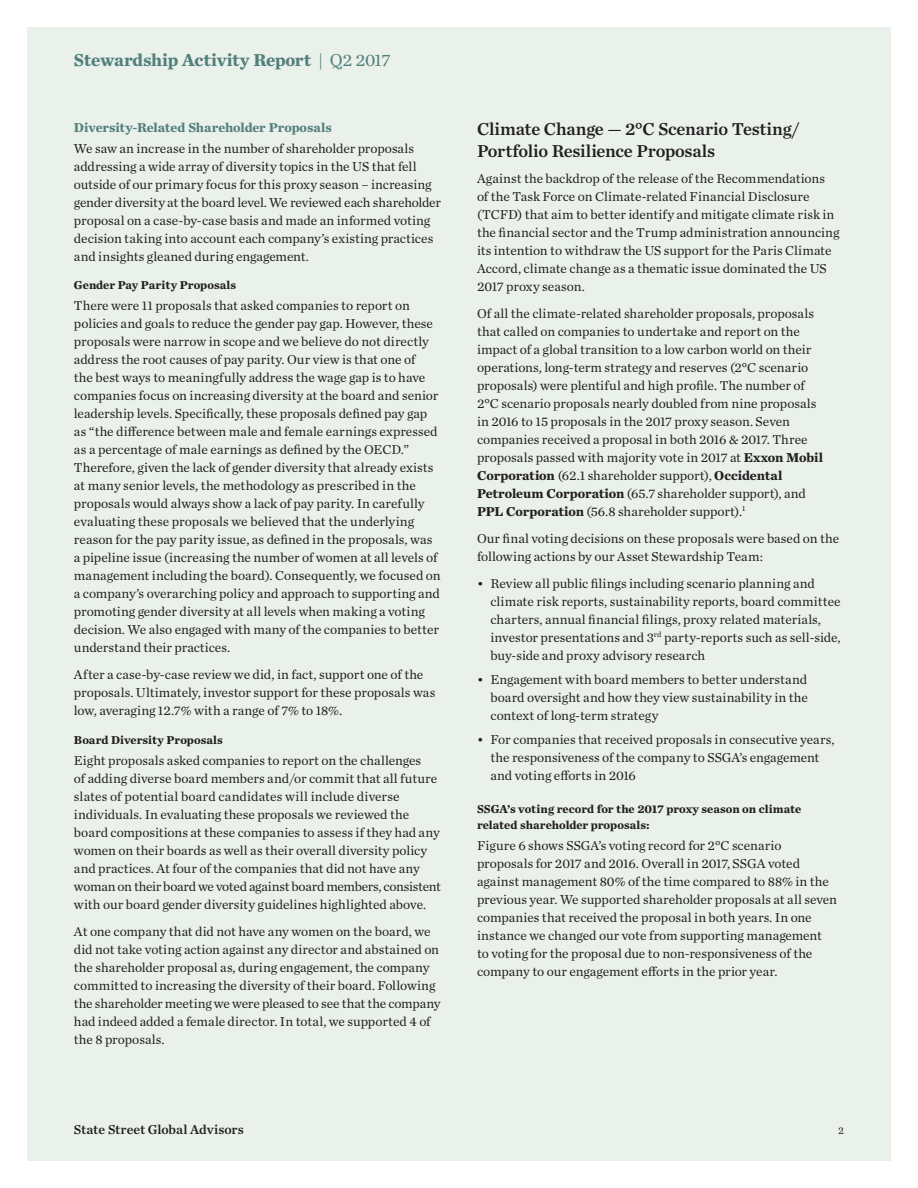
<style>
.page{position:relative;width:918px;height:1188px;background:#fff}
.page>*{position:absolute;margin:0;border:0;box-sizing:border-box;transform-origin:0 0}
.BODY_-_01_head_level{font:18px/22.5px "Chronicle Text G1 Semi";letter-spacing:-.015em;color:#231f20}
.FOLIO_-_00_Folio{font:700 18px "Chronicle Text G1";letter-spacing:-.01em;color:#537f7b}
.BODY_-_04_text{font:13.5px/18px "Chronicle Text G1";color:#231f20}
.BODY_-_01_head_level-2{font:700 13.5px "Chronicle Text G1";letter-spacing:-.005em;color:#537f7b}
.FOLIO_-_00_folio{font:13.5px "Chronicle Text G1 Semi";color:#231f20}
.BODY_-_01_head_level-3{font:700 12px/16.5px "Chronicle Text G1";letter-spacing:.005em;color:#231f20}
.FOOTER_-_02_page_num{font:10.5px "Chronicle Text G1";color:#231f20}
.s1{font-weight:400}
.s2{font-weight:700}
</style>
<div class="page">
<div style="left:27px;top:27px;width:864px;height:1134px;background:#eaf1eb"></div>
<p class="FOLIO_-_00_Folio" style="left:74px;top:45px;width:318px">Stewardship Activity Report <span class="s1">| Q2 2017</span></p>
<p class="BODY_-_01_head_level-2" style="left:74px;top:116px;width:259px">Diversity-Related Shareholder Proposals</p>
<p class="BODY_-_04_text" style="left:74px;top:139px;width:369px">We saw an increase in the number of shareholder proposals addressing a wide array of diversity topics in the US that fell outside of our primary focus for this proxy season – increasing gender diversity at the board level. We reviewed each shareholder proposal on a case-by-case basis and made an informed voting decision taking into account each company’s existing practices and insights gleaned during engagement.</p>
<p class="BODY_-_01_head_level-3" style="left:74px;top:276px;width:164px">Gender Pay Parity Proposals</p>
<p class="BODY_-_04_text" style="left:74px;top:296px;width:368px">There were 11 proposals that asked companies to report on policies and goals to reduce the gender pay gap. However, these proposals were narrow in scope and we believe do not directly address the root causes of pay parity. Our view is that one of<br>the best ways to meaningfully address the wage gap is to have companies focus on increasing diversity at the board and senior leadership levels. Specifically, these proposals defined pay gap as “the difference between male and female earnings expressed as a percentage of male earnings as defined by the OECD.” Therefore, given the lack of gender diversity that already exists at many senior levels, the methodology as prescribed in the proposals would always show a lack of pay parity. In carefully evaluating these proposals we believed that the underlying reason for the pay parity issue, as defined in the proposals, was a pipeline issue (increasing the number of women at all levels of management including the board). Consequently, we focused on a company’s overarching policy and approach to supporting and promoting gender diversity at all levels when making a voting decision. We also engaged with many of the companies to better understand their practices.</p>
<p class="BODY_-_04_text" style="left:74px;top:665px;width:363px">After a case-by-case review we did, in fact, support one of the proposals. Ultimately, investor support for these proposals was low, averaging 12.7% with a range of 7% to 18%.</p>
<p class="BODY_-_01_head_level-3" style="left:74px;top:731px;width:150px">Board Diversity Proposals</p>
<p class="BODY_-_04_text" style="left:74px;top:751px;width:369px">Eight proposals asked companies to report on the challenges<br>of adding diverse board members and/or commit that all future slates of potential board candidates will include diverse individuals. In evaluating these proposals we reviewed the board compositions at these companies to assess if they had any women on their boards as well as their overall diversity policy and practices. At four of the companies that did not have any woman on their board we voted against board members, consistent with our board gender diversity guidelines highlighted above.</p>
<p class="BODY_-_04_text" style="left:74px;top:922px;width:368px">At one company that did not have any women on the board, we did not take voting action against any director and abstained on the shareholder proposal as, during engagement, the company committed to increasing the diversity of their board. Following the shareholder meeting we were pleased to see that the company had indeed added a female director. In total, we supported 4 of the 8 proposals.</p>
<p class="BODY_-_01_head_level" style="left:477px;top:117px;width:324px">Climate Change — 2°C Scenario Testing/<br>Portfolio Resilience Proposals</p>
<p class="BODY_-_04_text" style="left:477px;top:169px;width:364px">Against the backdrop of the release of the Recommendations of the Task Force on Climate-related Financial Disclosure (TCFD) that aim to better identify and mitigate climate risk in the financial sector and the Trump administration announcing its intention to withdraw the US support for the Paris Climate Accord, climate change as a thematic issue dominated the US 2017 proxy season.</p>
<p class="BODY_-_04_text" style="left:477px;top:304px;width:348px">Of all the climate-related shareholder proposals, proposals that called on companies to undertake and report on the impact of a global transition to a low carbon world on their operations, long-term strategy and reserves (2°C scenario proposals) were plentiful and high profile. The number of 2°C scenario proposals nearly doubled from nine proposals in 2016 to 15 proposals in the 2017 proxy season. Seven companies received a proposal in both 2016 &amp; 2017. Three proposals passed with majority vote in 2017 at <span class="s2">Exxon Mobil Corporation</span> (62.1 shareholder support), <span class="s2">Occidental Petroleum Corporation</span> (65.7 shareholder support), and <span class="s2">PPL Corporation</span> (56.8 shareholder support).<sup>1</sup></p>
<p class="BODY_-_04_text" style="left:477px;top:529px;width:364px">Our final voting decisions on these proposals were based on the following actions by our Asset Stewardship Team:</p>
<p class="BODY_-_04_text" style="left:490px;top:574px;width:352px;text-indent:-14px">• Review all public filings including scenario planning and climate risk reports, sustainability reports, board committee charters, annual financial filings, proxy related materials, investor presentations and 3<sup>rd</sup> party-reports such as sell-side, buy-side and proxy advisory research</p>
<p class="BODY_-_04_text" style="left:490px;top:670px;width:319px;text-align:justify;text-indent:-14px">• Engagement with board members to better understand board oversight and how they view sustainability in the context of long-term strategy</p>
<p class="BODY_-_04_text" style="left:490px;top:730px;width:345px;text-indent:-14px">• For companies that received proposals in consecutive years, the responsiveness of the company to SSGA’s engagement and voting efforts in 2016</p>
<p class="BODY_-_01_head_level-3" style="left:477px;top:800px;width:326px">SSGA’s voting record for the 2017 proxy season on climate related shareholder proposals:</p>
<p class="BODY_-_04_text" style="left:477px;top:836px;width:362px">Figure 6 shows SSGA’s voting record for 2°C scenario proposals for 2017 and 2016. Overall in 2017, SSGA voted against management 80% of the time compared to 88% in the previous year. We supported shareholder proposals at all seven companies that received the proposal in both years. In one instance we changed our vote from supporting management to voting for the proposal due to non-responsiveness of the company to our engagement efforts in the prior year.</p>
<p class="FOLIO_-_00_folio" style="left:74px;top:1119px;width:171px">State Street Global Advisors</p>
<p class="FOOTER_-_02_page_num" style="left:838px;top:1123px;width:7px">2</p>
</div>
